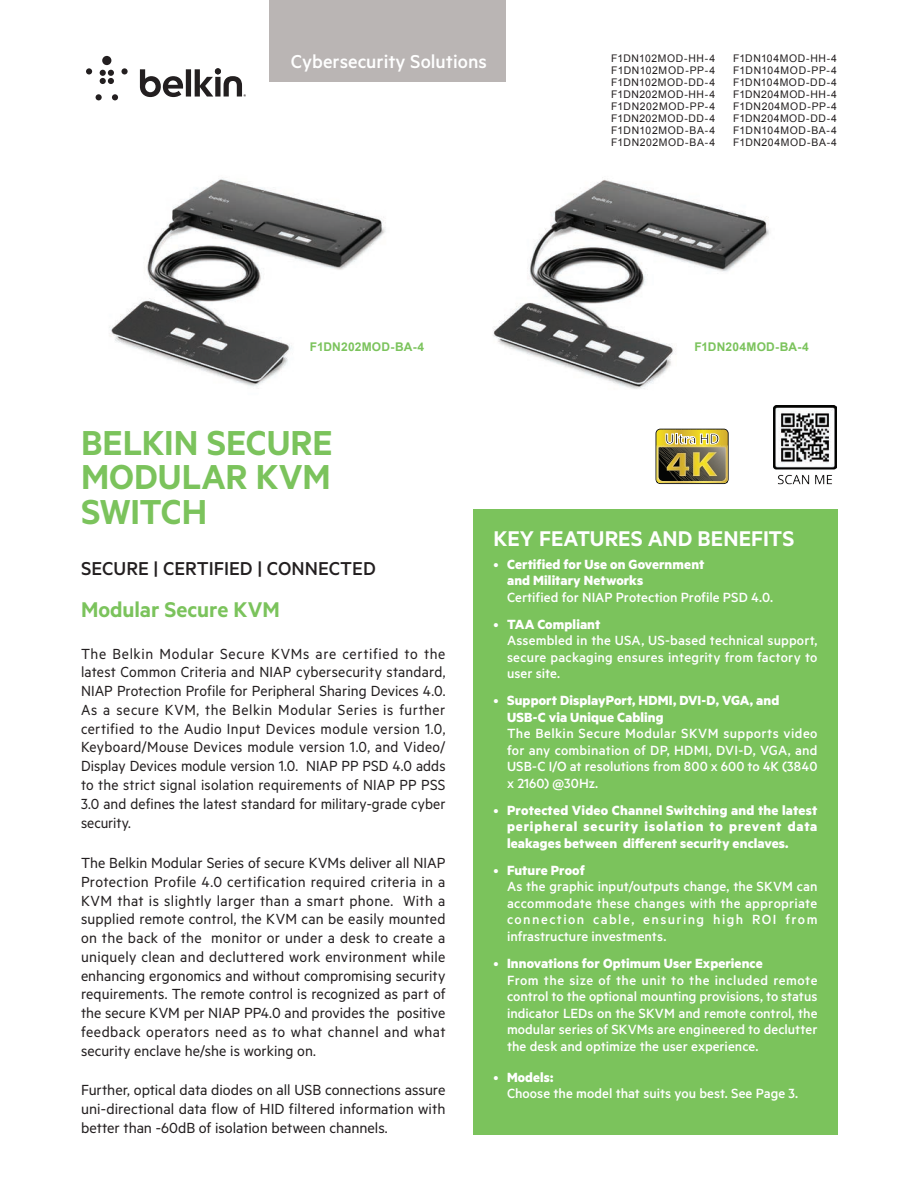
<style>
.page{position:relative;width:918px;height:1188px;background:#fff}
.page>*{position:absolute;margin:0;border:0;box-sizing:border-box;transform-origin:0 0}
.Headline_Span_Column{font:600 39px/34.5px "Metric";color:#7bc35c;text-align:justify}
.SideBar_Headline{font:600 24px "Metric";color:#fff}
.Body{font:600 24px "Metric";letter-spacing:-.005em;color:#7bc35c}
.t1{font:500 21px "Metric";color:#231f20}
.t2{font:500 21px "Metric";color:#fff}
.Body-2{font:16.5px/18.8px "Metric";color:#231f20;text-align:justify}
.Sidebar_Bullet_Text{font:500 15px/16.5px "Metric";letter-spacing:.005em;color:#fff;text-align:justify}
.t3{font:700 15px/16.5px "Metric";letter-spacing:.005em;color:#fff}
.Model_Num_Blue{font:700 12px "Arial";letter-spacing:.015em;color:#7bc35c}
.t4{font:10.5px/12px "Arial";letter-spacing:.055em;color:#231f20;text-align:justify}
.s1{font-weight:400}
.s2{font-weight:700}
</style>
<div class="page">
<div style="left:102px;top:56px;width:9px;height:9px;background:#231f20;border-radius:50%"></div>
<svg style="left:86px;top:68px;width:6px;height:6px"></svg>
<div style="left:121px;top:68px;width:7px;height:6px;background:#231f20;border-radius:50%"></div>
<svg style="left:100px;top:70px;width:14px;height:14px"></svg>
<svg style="left:96px;top:94px;width:6px;height:6px"></svg>
<svg style="left:112px;top:94px;width:6px;height:6px"></svg>
<svg style="left:140px;top:68px;width:106px;height:29px"></svg>
<div style="left:269px;top:0;width:237px;height:82px;background:#bab5b4"></div>
<div style="left:473px;top:510px;width:365px;height:625px;background:#7bc35c"></div>
<svg style="left:656px;top:429px;width:73px;height:55px;background:#998c4a"></svg>
<img style="left:109px;top:179px;width:277px;height:208px">
<img style="left:493px;top:180px;width:277px;height:209px">
<img style="left:774px;top:406px;width:63px;height:79px">
<p class="t2" style="left:291px;top:49px;width:197px">Cybersecurity Solutions</p>
<p class="t4" style="left:611px;top:52px;width:105px">F1DN102MOD-HH-4<br>F1DN102MOD-PP-4<br>F1DN102MOD-DD-4<br>F1DN202MOD-HH-4<br>F1DN202MOD-PP-4<br>F1DN202MOD-DD-4<br>F1DN102MOD-BA-4<br>F1DN202MOD-BA-4</p>
<p class="t4" style="left:733px;top:52px;width:105px">F1DN104MOD-HH-4<br>F1DN104MOD-PP-4<br>F1DN104MOD-DD-4<br>F1DN204MOD-HH-4<br>F1DN204MOD-PP-4<br>F1DN204MOD-DD-4<br>F1DN104MOD-BA-4<br>F1DN204MOD-BA-4</p>
<p class="Model_Num_Blue" style="left:310px;top:339px;width:116px">F1DN202MOD-BA-4</p>
<p class="Model_Num_Blue" style="left:694px;top:339px;width:116px">F1DN204MOD-BA-4</p>
<p class="Headline_Span_Column" style="left:81px;top:424px;width:253px">BELKIN SECURE MODULAR KVM SWITCH</p>
<p class="t1" style="left:81px;top:556px;width:296px">SECURE | CERTIFIED | CONNECTED</p>
<p class="Body" style="left:81px;top:596px;width:200px">Modular Secure KVM</p>
<p class="Body-2" style="left:81px;top:643px;width:366px">The Belkin Modular Secure KVMs are certified to the latest Common Criteria and NIAP cybersecurity standard, NIAP Protection Profile for Peripheral Sharing Devices 4.0.<br>As a secure KVM, the Belkin Modular Series is further certified to the Audio Input Devices module version 1.0, Keyboard/Mouse Devices module version 1.0, and Video/ Display Devices module version 1.0. NIAP PP PSD 4.0 adds to the strict signal isolation requirements of NIAP PP PSS 3.0 and defines the latest standard for military-grade cyber security.</p>
<p class="Body-2" style="left:81px;top:853px;width:366px">The Belkin Modular Series of secure KVMs deliver all NIAP Protection Profile 4.0 certification required criteria in a KVM that is slightly larger than a smart phone. With a supplied remote control, the KVM can be easily mounted on the back of the monitor or under a desk to create a uniquely clean and decluttered work environment while enhancing ergonomics and without compromising security requirements. The remote control is recognized as part of the secure KVM per NIAP PP4.0 and provides the positive feedback operators need as to what channel and what security enclave he/she is working on.</p>
<p class="Body-2" style="left:81px;top:1080px;width:366px">Further, optical data diodes on all USB connections assure uni-directional data flow of HID filtered information with better than -60dB of isolation between channels.</p>
<p class="SideBar_Headline" style="left:494px;top:524px;width:302px">KEY FEATURES AND BENEFITS</p>
<p class="t3" style="left:507px;top:555px;width:199px;text-indent:-14px"><span class="s1">•</span> Certified for Use on Government and Military Networks</p>
<p class="Sidebar_Bullet_Text" style="left:507px;top:589px;width:268px">Certified for NIAP Protection Profile PSD 4.0.</p>
<p class="t3" style="left:494px;top:615px;width:108px"><span class="s1">•</span> TAA Compliant</p>
<p class="Sidebar_Bullet_Text" style="left:507px;top:632px;width:312px">Assembled in the USA, US-based technical support, secure packaging ensures integrity from factory to user site.</p>
<p class="t3" style="left:507px;top:692px;width:274px;text-indent:-14px"><span class="s1">•</span> Support DisplayPort, HDMI, DVI-D, VGA, and<br>USB-C via Unique Cabling</p>
<p class="Sidebar_Bullet_Text" style="left:507px;top:725px;width:312px">The Belkin Secure Modular SKVM supports video for any combination of DP, HDMI, DVI-D, VGA, and USB-C I/O at resolutions from 800 x 600 to 4K (3840 x 2160) @30Hz.</p>
<p class="t3" style="left:507px;top:802px;width:312px;text-align:justify;text-indent:-14px"><span class="s1">•</span> Protected Video Channel Switching and the latest peripheral security isolation to prevent data leakages between different security enclaves.</p>
<p class="t3" style="left:494px;top:862px;width:93px"><span class="s1">•</span> Future Proof</p>
<p class="Sidebar_Bullet_Text" style="left:507px;top:878px;width:312px">As the graphic input/outputs change, the SKVM can accommodate these changes with the appropriate connection cable, ensuring high ROI from infrastructure investments.</p>
<p class="t3" style="left:494px;top:955px;width:271px"><span class="s1">•</span> Innovations for Optimum User Experience</p>
<p class="Sidebar_Bullet_Text" style="left:507px;top:971px;width:312px">From the size of the unit to the included remote control to the optional mounting provisions, to status indicator LEDs on the SKVM and remote control, the modular series of SKVMs are engineered to declutter the desk and optimize the user experience.</p>
<p class="Sidebar_Bullet_Text" style="left:507px;top:1068px;width:293px;text-indent:-14px"><span class="s1">•</span> <span class="s2">Models:<br></span>Choose the model that suits you best. See Page 3.</p>
</div>
